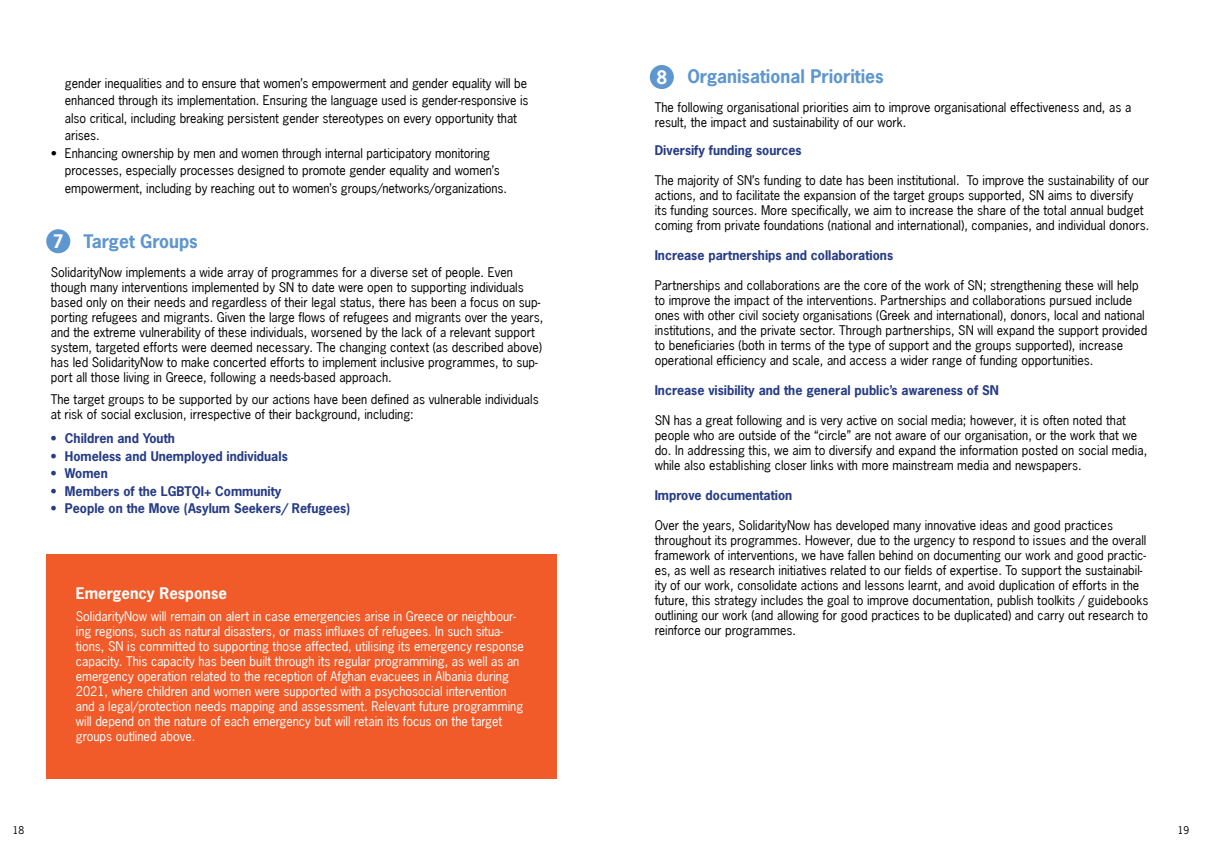
<style>
.page{position:relative;width:1205px;height:851px;background:#fff}
.page>*{position:absolute;margin:0;border:0;box-sizing:border-box;transform-origin:0 0}
.t1{font:700 17.5px "News Gothic Greek";color:#5e96cf}
.t2{font:700 17.5px "News Gothic Greek";color:#fff}
.t3{font:700 15px "News Gothic Greek";color:#fff}
.t4{font:12.5px/15px "News Gothic Greek";color:#000}
.t5{font:12.5px/15px "News Gothic Greek";color:#fff}
.t6{font:700 12.5px "News Gothic Greek";color:#263c86}
.t7{font:10px "News Gothic Greek";color:#000}
</style>
<div class="page">
<div style="left:46px;top:554px;width:510px;height:224px;background:#f15a29"></div>
<div style="left:46px;top:229px;width:24px;height:24px;background:#5e96cf;border-radius:50%"></div>
<div style="left:650px;top:65px;width:24px;height:24px;background:#5e96cf;border-radius:50%"></div>
<p class="t4" style="left:65px;top:74px;width:465px;line-height:17.5px">gender inequalities and to ensure that women’s empowerment and gender equality will be enhanced through its implementation. Ensuring the language used is gender-responsive is also critical, including breaking persistent gender stereotypes on every opportunity that arises.</p>
<p class="t4" style="left:65px;top:144px;width:444px;line-height:17.5px;text-indent:-14px">• Enhancing ownership by men and women through internal participatory monitoring processes, especially processes designed to promote gender equality and women’s empowerment, including by reaching out to women’s groups/networks/organizations.</p>
<h1 class="t1" style="left:83px;top:230px;width:116px">Target Groups</h1>
<p class="t4" style="left:51px;top:264px;width:494px">SolidarityNow implements a wide array of programmes for a diverse set of people. Even though many interventions implemented by SN to date were open to supporting individuals based only on their needs and regardless of their legal status, there has been a focus on sup&shy;porting refugees and migrants. Given the large flows of refugees and migrants over the years, and the extreme vulnerability of these individuals, worsened by the lack of a relevant support system, targeted efforts were deemed necessary. The changing context (as described above) has led SolidarityNow to make concerted efforts to implement inclusive programmes, to sup&shy;port all those living in Greece, following a needs-based approach.</p>
<p class="t4" style="left:51px;top:392px;width:489px">The target groups to be supported by our actions have been defined as vulnerable individuals at risk of social exclusion, irrespective of their background, including:</p>
<p class="t6" style="left:51px;top:430px;width:126px">• Children and Youth</p>
<p class="t6" style="left:51px;top:448px;width:238px">• Homeless and Unemployed individuals</p>
<p class="t6" style="left:51px;top:465px;width:58px">• Women</p>
<p class="t6" style="left:51px;top:483px;width:232px">• Members of the LGBTQI+ Community</p>
<p class="t6" style="left:51px;top:500px;width:301px">• People on the Move (Asylum Seekers/ Refugees)</p>
<h1 class="t2" style="left:53px;top:230px;width:12px">7</h1>
<p class="t3" style="left:76px;top:583px;width:153px">Emergency Response</p>
<p class="t5" style="left:76px;top:608px;width:450px">SolidarityNow will remain on alert in case emergencies arise in Greece or neighbour&shy;ing regions, such as natural disasters, or mass influxes of refugees. In such situa&shy;tions, SN is committed to supporting those affected, utilising its emergency response capacity. This capacity has been built through its regular programming, as well as an emergency operation related to the reception of Afghan evacuees in Albania during 2021, where children and women were supported with a psychosocial intervention and a legal/protection needs mapping and assessment. Relevant future programming will depend on the nature of each emergency but will retain its focus on the target groups outlined above.</p>
<h1 class="t1" style="left:687px;top:66px;width:198px">Organisational Priorities</h1>
<p class="t4" style="left:655px;top:100px;width:478px">The following organisational priorities aim to improve organisational effectiveness and, as a result, the impact and sustainability of our work.</p>
<p class="t6" style="left:655px;top:142px;width:148px">Diversify funding sources</p>
<p class="t4" style="left:655px;top:172px;width:496px">The majority of SN’s funding to date has been institutional. To improve the sustainability of our actions, and to facilitate the expansion of the target groups supported, SN aims to diversify<br>its funding sources. More specifically, we aim to increase the share of the total annual budget coming from private foundations (national and international), companies, and individual donors.</p>
<p class="t6" style="left:655px;top:247px;width:240px">Increase partnerships and collaborations</p>
<p class="t4" style="left:655px;top:277px;width:494px">Partnerships and collaborations are the core of the work of SN; strengthening these will help to improve the impact of the interventions. Partnerships and collaborations pursued include ones with other civil society organisations (Greek and international), donors, local and national institutions, and the private sector. Through partnerships, SN will expand the support provided to beneficiaries (both in terms of the type of support and the groups supported), increase operational efficiency and scale, and access a wider range of funding opportunities.</p>
<p class="t6" style="left:655px;top:382px;width:346px">Increase visibility and the general public’s awareness of SN</p>
<p class="t4" style="left:655px;top:412px;width:494px">SN has a great following and is very active on social media; however, it is often noted that people who are outside of the “circle” are not aware of our organisation, or the work that we do. In addressing this, we aim to diversify and expand the information posted on social media, while also establishing closer links with more mainstream media and newspapers.</p>
<p class="t6" style="left:655px;top:487px;width:139px">Improve documentation</p>
<p class="t4" style="left:655px;top:517px;width:495px">Over the years, SolidarityNow has developed many innovative ideas and good practices throughout its programmes. However, due to the urgency to respond to issues and the overall framework of interventions, we have fallen behind on documenting our work and good practic&shy;es, as well as research initiatives related to our fields of expertise. To support the sustainabil&shy;ity of our work, consolidate actions and lessons learnt, and avoid duplication of efforts in the future, this strategy includes the goal to improve documentation, publish toolkits / guidebooks outlining our work (and allowing for good practices to be duplicated) and carry out research to reinforce our programmes.</p>
<h1 class="t2" style="left:656px;top:66px;width:12px">8</h1>
<p class="t7" style="left:13px;top:823px;width:13px">18</p>
<p class="t7" style="left:1178px;top:823px;width:13px">19</p>
</div>
